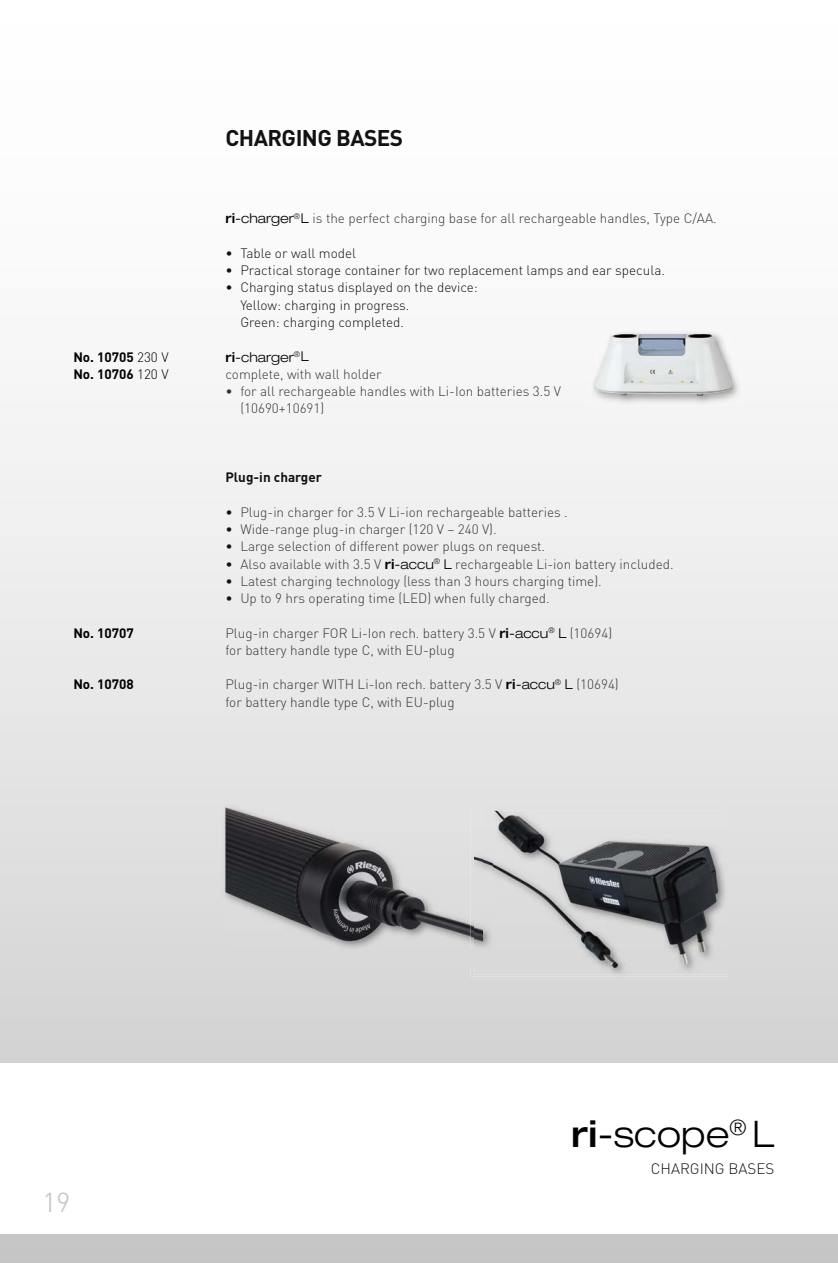
<style>
.page{position:relative;width:838px;height:1263px;background:#fff}
.page>*{position:absolute;margin:0;border:0;box-sizing:border-box;transform-origin:0 0}
.t1{font:300 expanded 36.75px "Helvetica Neue";color:#000}
.t2{font:300 27px "FFDIN";color:#ccc}
.t3{font:700 22.5px "FFDIN";letter-spacing:-.025em;color:#121212}
.t4{font:300 15px "FFDIN";color:#121212}
.t5{font:300 13.5px/17.2px "FFDIN";color:#363636}
.t6{font:300 13.5px/17.2px "FFDIN";color:#121212}
.t7{font:700 13.5px/17.2px "FFDIN";color:#000}
.t8{font:700 13.5px "FFDIN";color:#121212}
.t9{font:300 expanded 13.5px "Helvetica Neue";color:#000}
.s1{font-weight:300}
.s2{font-family:"Helvetica Neue";font-weight:500;font-stretch:expanded;color:#000}
.s3{font-family:"Helvetica Neue";font-stretch:expanded;color:#000}
.s4{font-weight:500}
.s5{color:#121212}
</style>
<div class="page">
<img style="left:474px;top:811px;width:257px;height:164px">
<svg style="left:482px;top:804px;width:11px;height:7px"></svg>
<img style="left:482px;top:811px;width:11px;height:139px">
<img style="left:225px;top:804px;width:257px;height:163px">
<img style="left:470px;top:807px;width:12px;height:143px">
<img style="left:591px;top:330px;width:150px;height:76px">
<img style="left:594px;top:334px;width:137px;height:62px">
<p class="t7" style="left:73px;top:349px;width:97px">No. 10705 <span class="s1">230 V<br></span>No. 10706 <span class="s1">120 V</span></p>
<p class="t7" style="left:73px;top:625px;width:62px">No. 10707</p>
<p class="t7" style="left:73px;top:677px;width:62px">No. 10708</p>
<h3 class="t3" style="left:225px;top:130px;width:179px">CHARGING BASES</h3>
<p class="t5" style="left:225px;top:212px;width:493px"><span class="s2">ri</span><span class="s3">-charger</span><sup>®</sup><span class="s3">L</span> is the perfect charging base for all rechargeable handles, Type C/AA.</p>
<p class="t6" style="left:225px;top:246px;width:132px">• Table or wall model</p>
<p class="t6" style="left:225px;top:263px;width:441px">• Practical storage container for two replacement lamps and ear specula.</p>
<p class="t6" style="left:240px;top:281px;width:239px;text-indent:-15px">• Charging status displayed on the device:<br>Yellow: charging in progress.<br>Green: charging completed.</p>
<p class="t9" style="left:225px;top:352px;width:85px"><span class="s4">ri</span>-charger<sup>®</sup>L</p>
<p class="t5" style="left:225px;top:367px;width:158px">complete, with wall holder</p>
<p class="t5" style="left:240px;top:384px;width:322px;text-indent:-15px">• for all rechargeable handles with Li-Ion batteries 3.5 V (10690+10691)</p>
<p class="t8" style="left:225px;top:473px;width:98px">Plug-in charger</p>
<p class="t5" style="left:225px;top:505px;width:344px"><span class="s5">•</span> Plug-in charger for 3.5 V Li-ion rechargeable batteries .</p>
<p class="t5" style="left:225px;top:522px;width:273px"><span class="s5">•</span> Wide-range plug-in charger (120 V – 240 V).</p>
<p class="t5" style="left:225px;top:539px;width:321px"><span class="s5">•</span> Large selection of different power plugs on request.</p>
<p class="t5" style="left:225px;top:557px;width:450px"><span class="s5">•</span> Also available with 3.5 V <span class="s2">ri</span><span class="s3">-accu</span><sup>®</sup> <span class="s3">L</span> rechargeable Li-ion battery included.</p>
<p class="t5" style="left:225px;top:574px;width:378px"><span class="s5">•</span> Latest charging technology (less than 3 hours charging time).</p>
<p class="t5" style="left:225px;top:591px;width:326px"><span class="s5">•</span> Up to 9 hrs operating time (LED) when fully charged.</p>
<p class="t5" style="left:225px;top:626px;width:388px">Plug-in charger FOR Li-Ion rech. battery 3.5 V <span class="s2">ri</span><span class="s3">-accu</span><sup>®</sup> <span class="s3">L</span> (10694) for battery handle type C, with EU-plug</p>
<p class="t5" style="left:225px;top:677px;width:395px">Plug-in charger WITH Li-Ion rech. battery 3.5 V <span class="s2">ri</span><span class="s3">-accu</span><sup>®</sup> <span class="s3">L</span> (10694) for battery handle type C, with EU-plug</p>
<h2 class="t2" style="left:43px;top:1193px;width:29px">19</h2>
<h1 class="t1" style="left:571px;top:1121px;width:205px"><span class="s4">ri</span>-scope<sup>®</sup> L</h1>
<p class="t4" style="left:651px;top:1163px;width:125px">CHARGING BASES</p>
</div>
